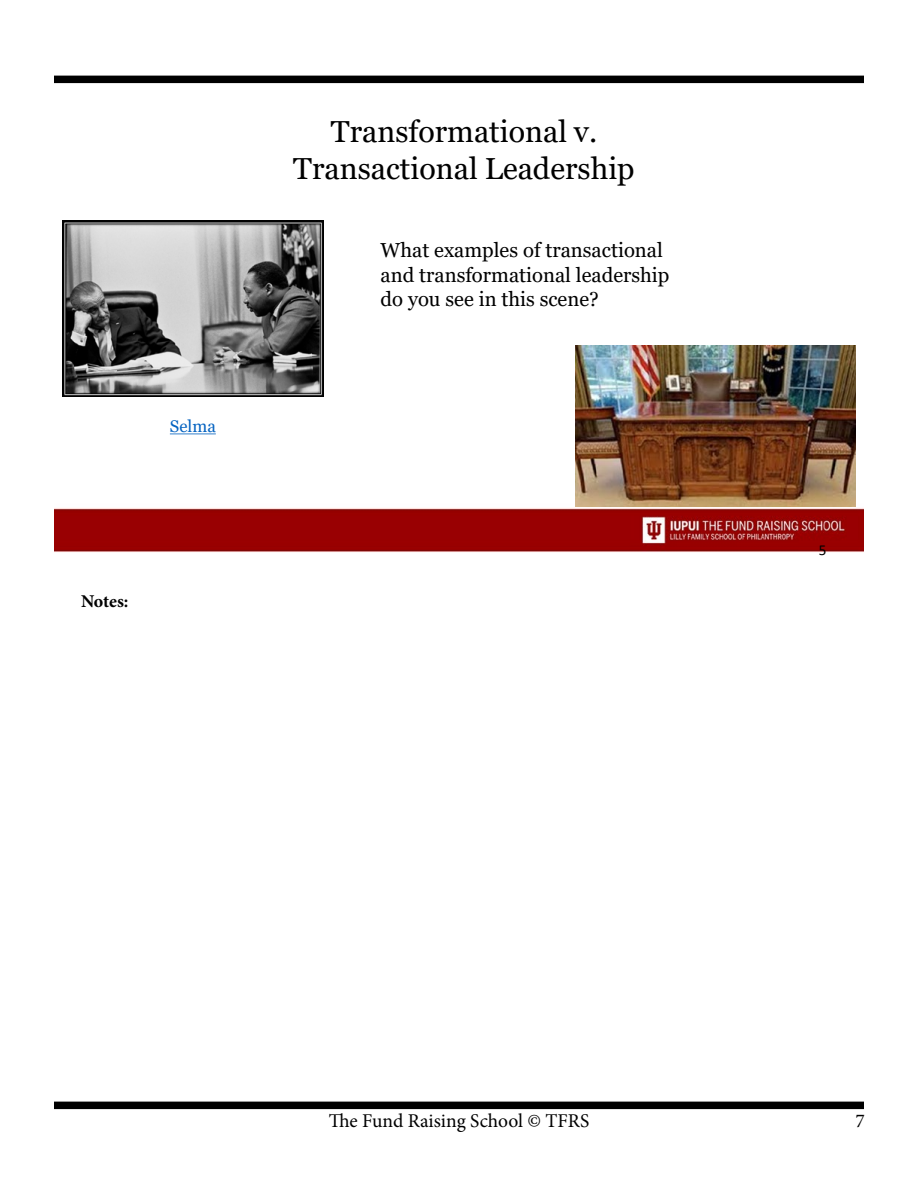
<style>
.page{position:relative;width:918px;height:1188px;background:#fff}
.page>*{position:absolute;margin:0;border:0;box-sizing:border-box;transform-origin:0 0}
.t1{font:30.3px/36.5px "Georgia";color:#000;text-align:center}
.t2{font:20.25px/24.3px "Georgia";color:#000}
.t3{font:19.5px "Minion Pro";color:#000}
.t4{font:700 18px "Minion Pro";letter-spacing:-.01em;color:#000}
.t5{font:16.95px "Georgia";color:#0563c1}
.t6{font:15.15px "Calibri";color:#000}
</style>
<div class="page">
<div style="left:54px;top:76px;width:810px;height:7px;background:#000"></div>
<div style="left:54px;top:1102px;width:810px;height:7px;background:#000"></div>
<img style="left:54px;top:220px;width:810px;height:332px">
<img style="left:63px;top:221px;width:260px;height:176px">
<img style="left:575px;top:346px;width:281px;height:160px">
<svg style="left:170px;top:434px;width:46px;height:1px"></svg>
<p class="t5" style="left:170px;top:416px;width:47px">Selma</p>
<p class="t4" style="left:81px;top:589px;width:49px">Notes:</p>
<h1 class="t1" style="left:293px;top:114px;width:343px">Transformational v.<br>Transactional Leadership</h1>
<p class="t2" style="left:381px;top:239px;width:290px">What examples of transactional and transformational leadership do you see in this scene?</p>
<p class="t6" style="left:819px;top:539px;width:9px">5</p>
<p class="t3" style="left:329px;top:1107px;width:262px">The Fund Raising School © TFRS</p>
<p class="t3" style="left:855px;top:1107px;width:11px">7</p>
</div>
